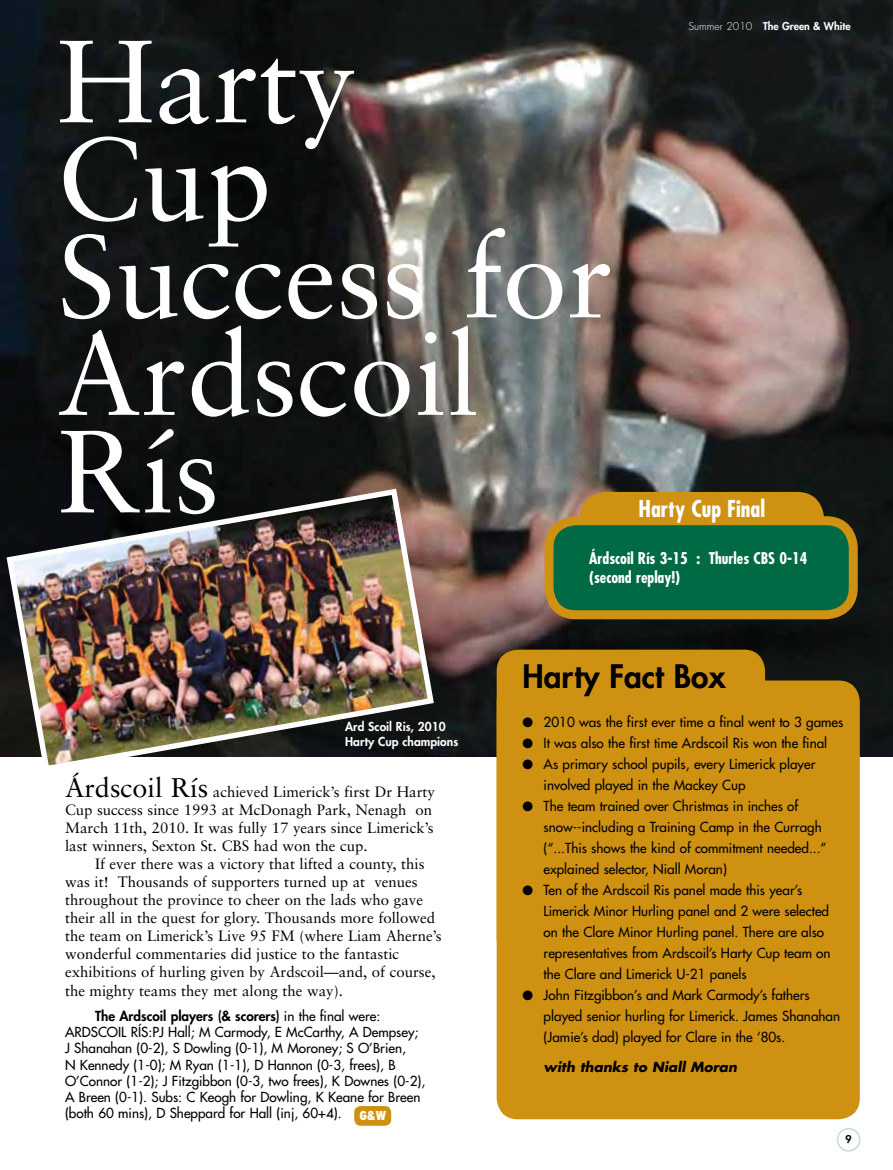
<style>
.page{position:relative;width:893px;height:1170px;background:#fff}
.page>*{position:absolute;margin:0;border:0;box-sizing:border-box;transform-origin:0 0}
.t1{font:117px/97.5px "Sabon";color:#fff}
.t2{font:800 31.5px "Futura";color:#000}
.t3{font:700 condensed 22.65px "Futura";color:#fff}
.t4{font:700 condensed 15.75px/18.9px "Futura";color:#fff}
.t5{font:15px/18px "Sabon";color:#000}
.t6{font:13.5px/21px "Futura";color:#000}
.t7{font:italic 700 13.5px "Futura";color:#000}
.t8{font:800 12px/14.4px "Futura";color:#fff}
.t9{font:800 condensed 12px "Futura";color:#fff}
.t10{font:800 10.5px "Futura";color:#fff}
.t11{font:800 10.5px "Futura";color:#000}
.s1{font-weight:300}
.s2{font-size:27px}
.s3{font-weight:800}
</style>
<div class="page">
<img style="left:0;top:0;width:893px;height:756px">
<div style="left:837px;top:1127px;width:23px;height:24px;border:2px solid #c0e2ca;border-radius:50%"></div>
<div style="left:354px;top:1105px;width:37px;height:20px;background:#cf9112;border-radius:6px"></div>
<div style="left:580px;top:492px;width:244px;height:66px;background:#cf9112;border-radius:27px"></div>
<div style="left:549px;top:520px;width:304px;height:94px;background:#006a44;border-radius:27px"></div>
<div style="left:544px;top:516px;width:314px;height:103px;border:9px solid #cf9112;border-radius:27px"></div>
<div style="left:497px;top:680px;width:363px;height:439px;background:#cf9112;border-radius:21px"></div>
<div style="left:497px;top:649px;width:268px;height:312px;background:#cf9112;border-radius:21px"></div>
<img style="left:3px;top:485px;width:434px;height:281px">
<h1 class="t1" style="left:57px;top:32px;width:557px">Harty<br>Cup<br>Success for<br>Ardscoil<br>Rís</h1>
<p class="t10" style="left:689px;top:20px;width:164px"><span class="s1">Summer 2010</span> The Green &amp; White</p>
<h3 class="t3" style="left:639px;top:494px;width:128px">Harty Cup Final</h3>
<p class="t8" style="left:345px;top:719px;width:115px">Ard Scoil Ris, 2010<br>Harty Cup champions</p>
<p class="t5" style="left:65px;top:783px;width:372px"><span class="s2">Árdscoil Rís</span> achieved Limerick’s first Dr Harty Cup success since 1993 at McDonagh Park, Nenagh on March 11th, 2010. It was fully 17 years since Limerick’s last winners, Sexton St. CBS had won the cup.</p>
<p class="t5" style="left:65px;top:855px;width:378px;text-indent:30px">If ever there was a victory that lifted a county, this was it! Thousands of supporters turned up at venues throughout the province to cheer on the lads who gave their all in the quest for glory. Thousands more followed the team on Limerick’s Live 95 FM (where Liam Aherne’s wonderful commentaries did justice to the fantastic exhibitions of hurling given by Ardscoil—and, of course, the mighty teams they met along the way).</p>
<p class="t6" style="left:65px;top:1007px;width:362px;line-height:16.2px;text-indent:30px"><span class="s3">The Ardscoil players (&amp; scorers)</span> in the final were:<br>ARDSCOIL RÍS:PJ Hall; M Carmody, E McCarthy, A Dempsey; J Shanahan (0-2), S Dowling (0-1), M Moroney; S O’Brien,<br>N Kennedy (1-0); M Ryan (1-1), D Hannon (0-3, frees), B O’Connor (1-2); J Fitzgibbon (0-3, two frees), K Downes (0-2), A Breen (0-1). Subs: C Keogh for Dowling, K Keane for Breen (both 60 mins), D Sheppard for Hall (inj, 60+4).</p>
<p class="t9" style="left:359px;top:1108px;width:28px">G&amp;W</p>
<p class="t4" style="left:589px;top:548px;width:220px">Árdscoil Rís 3-15 : Thurles CBS 0-14 (second replay!)</p>
<h2 class="t2" style="left:523px;top:656px;width:205px">Harty Fact Box</h2>
<p class="t6" style="left:523px;top:711px;width:322px">● 2010 was the first ever time a final went to 3 games</p>
<p class="t6" style="left:523px;top:732px;width:306px">● It was also the first time Ardscoil Ris won the final</p>
<p class="t6" style="left:544px;top:753px;width:273px;text-indent:-21px">● As primary school pupils, every Limerick player involved played in the Mackey Cup</p>
<p class="t6" style="left:544px;top:795px;width:285px;text-indent:-21px">● The team trained over Christmas in inches of snow--including a Training Camp in the Curragh (“...This shows the kind of commitment needed...” explained selector, Niall Moran)</p>
<p class="t6" style="left:544px;top:879px;width:289px;text-indent:-21px">● Ten of the Ardscoil Ris panel made this year’s Limerick Minor Hurling panel and 2 were selected on the Clare Minor Hurling panel. There are also representatives from Ardscoil’s Harty Cup team on the Clare and Limerick U-21 panels</p>
<p class="t6" style="left:544px;top:984px;width:298px;text-indent:-21px">● John Fitzgibbon’s and Mark Carmody’s fathers played senior hurling for Limerick. James Shanahan (Jamie’s dad) played for Clare in the ‘80s.</p>
<p class="t7" style="left:544px;top:1057px;width:195px">with thanks to Niall Moran</p>
<p class="t11" style="left:845px;top:1132px;width:8px">9</p>
</div>
